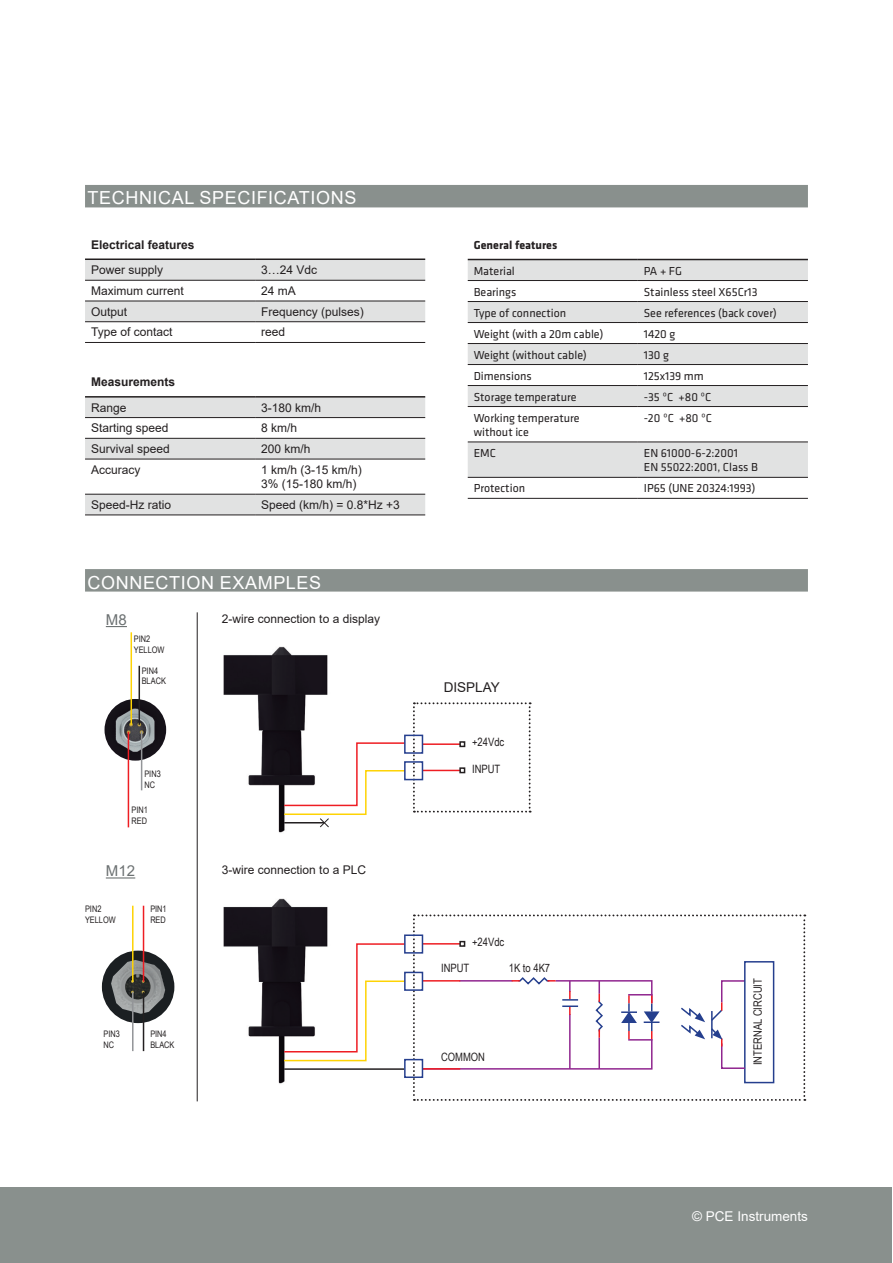
<style>
.page{position:relative;width:893px;height:1263px;background:#fff}
.page>*{position:absolute;margin:0;border:0;box-sizing:border-box;transform-origin:0 0}
.t1{font:18px "Arial";letter-spacing:.035em;color:#fff}
.t2{font:15px "Arial";color:#6c7172}
.t3{font:13.5px "Arial";color:#fff}
.t4{font:13.5px "Arial";color:#231f20}
.t5{font:12px/14.4px "Klavika";color:#231f20}
.t6{font:12px/14.4px "Arial";color:#231f20}
.t7{font:700 12px "Arial";color:#231f20}
.t8{font:700 12px "Klavika";color:#231f20}
.t9{font:11.55px "Arial Narrow";color:#231f20}
.t10{font:9px/10.8px "Arial Narrow";color:#231f20}
</style>
<div class="page">
<div style="left:1px;top:1187px;width:891px;height:75px;background:#89908d"></div>
<svg style="left:85px;top:260px;width:340px;height:61px"></svg>
<hr style="left:85px;top:280px;width:170px;height:1px;background:#231f20">
<hr style="left:255px;top:280px;width:170px;height:1px;background:#231f20">
<hr style="left:85px;top:301px;width:170px;height:1px;background:#231f20">
<hr style="left:255px;top:301px;width:170px;height:1px;background:#231f20">
<hr style="left:85px;top:321px;width:170px;height:1px;background:#231f20">
<hr style="left:255px;top:321px;width:170px;height:1px;background:#231f20">
<hr style="left:85px;top:258px;width:170px;height:2px;background:#231f20">
<hr style="left:255px;top:258px;width:170px;height:2px;background:#231f20">
<hr style="left:85px;top:342px;width:170px;height:1px;background:#231f20">
<hr style="left:255px;top:342px;width:170px;height:1px;background:#231f20">
<svg style="left:85px;top:398px;width:340px;height:117px"></svg>
<hr style="left:85px;top:396px;width:170px;height:2px;background:#231f20">
<hr style="left:255px;top:396px;width:170px;height:2px;background:#231f20">
<hr style="left:85px;top:417px;width:170px;height:1px;background:#231f20">
<hr style="left:255px;top:417px;width:170px;height:1px;background:#231f20">
<hr style="left:85px;top:438px;width:170px;height:1px;background:#231f20">
<hr style="left:255px;top:438px;width:170px;height:1px;background:#231f20">
<hr style="left:85px;top:459px;width:170px;height:1px;background:#231f20">
<hr style="left:255px;top:459px;width:170px;height:1px;background:#231f20">
<hr style="left:85px;top:494px;width:170px;height:1px;background:#231f20">
<hr style="left:255px;top:494px;width:170px;height:1px;background:#231f20">
<hr style="left:85px;top:515px;width:170px;height:1px;background:#231f20">
<hr style="left:255px;top:515px;width:170px;height:1px;background:#231f20">
<svg style="left:468px;top:260px;width:340px;height:217px;fill:#e1e2e2"></svg>
<hr style="left:468px;top:259px;width:170px;height:1px;background:#231f20">
<hr style="left:638px;top:259px;width:170px;height:1px;background:#231f20">
<hr style="left:468px;top:280px;width:170px;height:1px;background:#231f20">
<hr style="left:638px;top:280px;width:170px;height:1px;background:#231f20">
<hr style="left:468px;top:301px;width:170px;height:1px;background:#231f20">
<hr style="left:638px;top:301px;width:170px;height:1px;background:#231f20">
<hr style="left:468px;top:322px;width:170px;height:1px;background:#231f20">
<hr style="left:638px;top:322px;width:170px;height:1px;background:#231f20">
<hr style="left:468px;top:343px;width:170px;height:1px;background:#231f20">
<hr style="left:638px;top:343px;width:170px;height:1px;background:#231f20">
<hr style="left:468px;top:364px;width:170px;height:1px;background:#231f20">
<hr style="left:638px;top:364px;width:170px;height:1px;background:#231f20">
<hr style="left:468px;top:385px;width:170px;height:1px;background:#231f20">
<hr style="left:638px;top:385px;width:170px;height:1px;background:#231f20">
<hr style="left:468px;top:406px;width:170px;height:1px;background:#231f20">
<hr style="left:638px;top:406px;width:170px;height:1px;background:#231f20">
<hr style="left:468px;top:442px;width:170px;height:1px;background:#231f20">
<hr style="left:638px;top:442px;width:170px;height:1px;background:#231f20">
<hr style="left:468px;top:477px;width:170px;height:1px;background:#231f20">
<hr style="left:638px;top:477px;width:170px;height:1px;background:#231f20">
<hr style="left:468px;top:498px;width:170px;height:1px;background:#231f20">
<hr style="left:638px;top:498px;width:170px;height:1px;background:#231f20">
<div style="left:85px;top:185px;width:723px;height:22px;background:#89908d"></div>
<div style="left:85px;top:569px;width:723px;height:23px;background:#89908d"></div>
<img style="left:223px;top:646px;width:106px;height:187px">
<svg style="left:283px;top:742px;width:123px;height:85px"></svg>
<div style="left:404px;top:735px;width:19px;height:19px;border:2px solid #253f8e"></div>
<div style="left:404px;top:761px;width:19px;height:19px;border:2px solid #253f8e"></div>
<svg style="left:413px;top:702px;width:118px;height:110px"></svg>
<img style="left:223px;top:898px;width:105px;height:186px">
<svg style="left:283px;top:942px;width:123px;height:120px"></svg>
<hr style="left:284px;top:1068px;width:120px;height:2px;background:#231f20">
<div style="left:404px;top:934px;width:19px;height:20px;border:2px solid #253f8e"></div>
<div style="left:404px;top:972px;width:19px;height:19px;border:2px solid #253f8e"></div>
<div style="left:404px;top:1059px;width:19px;height:19px;border:2px solid #253f8e"></div>
<svg style="left:413px;top:914px;width:392px;height:187px"></svg>
<hr style="left:197px;top:612px;width:1px;height:489px;background:#231f20">
<img style="left:105px;top:699px;width:61px;height:62px;border-radius:31px">
<hr style="left:128px;top:732px;width:1px;height:95px;background:#ee1d23">
<hr style="left:131px;top:632px;width:1px;height:93px;background:#fed304">
<hr style="left:141px;top:731px;width:1px;height:59px;background:#939598">
<hr style="left:139px;top:666px;width:1px;height:59px;background:#231f20">
<svg style="left:106px;top:626px;width:21px;height:1px"></svg>
<svg style="left:106px;top:877px;width:29px;height:1px"></svg>
<hr style="left:143px;top:906px;width:1px;height:76px;background:#ee1d23">
<hr style="left:132px;top:906px;width:2px;height:76px;background:#fed304">
<hr style="left:132px;top:992px;width:2px;height:59px;background:#939598">
<hr style="left:143px;top:992px;width:1px;height:59px;background:#231f20">
<svg style="left:102px;top:950px;width:72px;height:73px"></svg>
<h1 class="t1" style="left:87px;top:186px;width:270px">TECHNICAL SPECIFICATIONS</h1>
<p class="t7" style="left:91px;top:236px;width:105px">Electrical features</p>
<p class="t6" style="left:91px;top:262px;width:74px">Power supply</p>
<p class="t6" style="left:261px;top:262px;width:58px">3…24 Vdc</p>
<p class="t6" style="left:91px;top:283px;width:94px">Maximum current</p>
<p class="t6" style="left:261px;top:283px;width:36px">24 mA</p>
<p class="t6" style="left:91px;top:304px;width:38px">Output</p>
<p class="t6" style="left:261px;top:304px;width:104px">Frequency (pulses)</p>
<p class="t6" style="left:91px;top:325px;width:83px">Type of contact</p>
<p class="t6" style="left:261px;top:325px;width:26px">reed</p>
<p class="t7" style="left:91px;top:373px;width:86px">Measurements</p>
<p class="t6" style="left:91px;top:400px;width:37px">Range</p>
<p class="t6" style="left:261px;top:400px;width:62px">3-180 km/h</p>
<p class="t6" style="left:91px;top:421px;width:79px">Starting speed</p>
<p class="t6" style="left:261px;top:421px;width:38px">8 km/h</p>
<p class="t6" style="left:91px;top:442px;width:80px">Survival speed</p>
<p class="t6" style="left:261px;top:442px;width:51px">200 km/h</p>
<p class="t6" style="left:91px;top:462px;width:51px">Accuracy</p>
<p class="t6" style="left:261px;top:462px;width:102px">1 km/h (3-15 km/h)<br>3% (15-180 km/h)</p>
<p class="t6" style="left:91px;top:497px;width:82px">Speed-Hz ratio</p>
<p class="t6" style="left:261px;top:497px;width:140px">Speed (km/h) = 0.8*Hz +3</p>
<h1 class="t1" style="left:87px;top:570px;width:235px">CONNECTION EXAMPLES</h1>
<p class="t2" style="left:106px;top:609px;width:23px">M8</p>
<p class="t10" style="left:134px;top:633px;width:32px">PIN2<br>YELLOW</p>
<p class="t10" style="left:142px;top:665px;width:26px">PIN4<br>BLACK</p>
<p class="t10" style="left:144px;top:768px;width:18px">PIN3<br>NC</p>
<p class="t10" style="left:132px;top:804px;width:18px">PIN1<br>RED</p>
<p class="t2" style="left:106px;top:861px;width:31px">M12</p>
<p class="t10" style="left:85px;top:903px;width:32px">PIN2<br>YELLOW</p>
<p class="t10" style="left:150px;top:903px;width:18px">PIN1<br>RED</p>
<p class="t10" style="left:104px;top:1028px;width:18px">PIN3<br>NC</p>
<p class="t10" style="left:150px;top:1028px;width:26px">PIN4<br>BLACK</p>
<p class="t6" style="left:222px;top:611px;width:160px">2-wire connection to a display</p>
<p class="t6" style="left:222px;top:863px;width:146px">3-wire connection to a PLC</p>
<p class="t8" style="left:474px;top:238px;width:85px">General features</p>
<p class="t5" style="left:474px;top:264px;width:43px">Material</p>
<p class="t5" style="left:644px;top:264px;width:40px">PA + FG</p>
<p class="t5" style="left:474px;top:285px;width:44px">Bearings</p>
<p class="t5" style="left:644px;top:285px;width:115px">Stainless steel X65Cr13</p>
<p class="t5" style="left:474px;top:306px;width:94px">Type of connection</p>
<p class="t5" style="left:644px;top:306px;width:134px">See references (back cover)</p>
<p class="t5" style="left:474px;top:327px;width:131px">Weight (with a 20m cable)</p>
<p class="t5" style="left:644px;top:327px;width:33px">1420 g</p>
<p class="t5" style="left:474px;top:348px;width:115px">Weight (without cable)</p>
<p class="t5" style="left:644px;top:348px;width:27px">130 g</p>
<p class="t5" style="left:474px;top:369px;width:60px">Dimensions</p>
<p class="t5" style="left:644px;top:369px;width:61px">125x139 mm</p>
<p class="t5" style="left:474px;top:390px;width:104px">Storage temperature</p>
<p class="t5" style="left:644px;top:390px;width:69px">-35 ºC +80 ºC</p>
<p class="t5" style="left:474px;top:411px;width:107px">Working temperature without ice</p>
<p class="t5" style="left:644px;top:411px;width:70px">-20 ºC +80 ºC</p>
<p class="t5" style="left:474px;top:446px;width:24px">EMC</p>
<p class="t5" style="left:644px;top:446px;width:116px">EN 61000-6-2:2001<br>EN 55022:2001, Class B</p>
<p class="t5" style="left:474px;top:481px;width:53px">Protection</p>
<p class="t5" style="left:644px;top:481px;width:113px">IP65 (UNE 20324:1993)</p>
<p class="t4" style="left:444px;top:678px;width:58px">DISPLAY</p>
<p class="t9" style="left:472px;top:734px;width:34px">+24Vdc</p>
<p class="t9" style="left:472px;top:760px;width:30px">INPUT</p>
<p class="t9" style="left:472px;top:933px;width:34px">+24Vdc</p>
<p class="t9" style="left:441px;top:960px;width:30px">INPUT</p>
<p class="t9" style="left:509px;top:960px;width:43px">1K to 4K7</p>
<p class="t9" style="left:441px;top:1048px;width:45px">COMMON</p>
<p class="t9" style="left:749px;top:1065px;width:89px;rotate:-90deg">INTERNAL CIRCUIT</p>
<p class="t3" style="left:692px;top:1207px;width:117px">© PCE Instruments</p>
</div>
